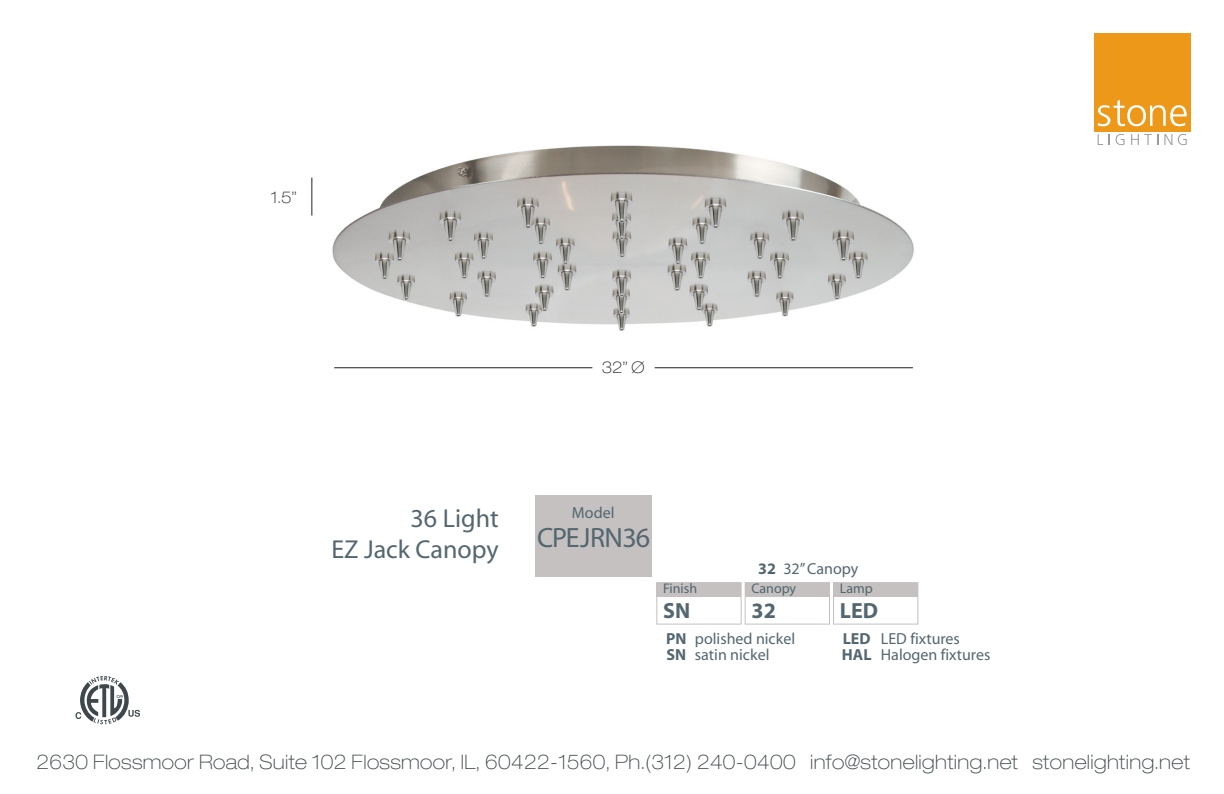
<style>
.page{position:relative;width:1224px;height:794px;background:#fff}
.page>*{position:absolute;margin:0;border:0;box-sizing:border-box;transform-origin:0 0}
.t1{font:28px "Myriad";letter-spacing:-.02em;color:#54666f}
.t2{font:26px/31.2px "Myriad";color:#54666f;text-align:right}
.t3{font:700 22px "Myriad";color:#54666f}
.t4{font:100 expanded 20px "Helvetica Neue LT Std";letter-spacing:.02em;color:#3e474a}
.t5{font:16px/16px "Myriad";color:#54666f}
.t6{font:700 16px/16px "Myriad";color:#54666f}
.t7{font:100 expanded 16px "Helvetica Neue LT Std";color:#231f20}
.t8{font:14px "Myriad";color:#54666f}
.s1{font-weight:700}
</style>
<div class="page">
<svg style="left:1098px;top:134px;width:5px;height:11px"></svg>
<svg style="left:1116px;top:134px;width:8px;height:11px"></svg>
<svg style="left:1131px;top:134px;width:27px;height:11px"></svg>
<svg style="left:1164px;top:134px;width:8px;height:11px"></svg>
<svg style="left:1178px;top:134px;width:9px;height:11px"></svg>
<div style="left:1095px;top:33px;width:96px;height:98px;background:#ee981a"></div>
<svg style="left:1098px;top:100px;width:89px;height:26px"></svg>
<svg style="left:76px;top:676px;width:64px;height:48px"></svg>
<div style="left:656px;top:582px;width:86px;height:42px;border:1px solid #c4c1c0"></div>
<div style="left:745px;top:582px;width:85px;height:42px;border:1px solid #c4c1c0"></div>
<div style="left:745px;top:582px;width:85px;height:14px;background:#c4c1c0"></div>
<div style="left:657px;top:582px;width:84px;height:14px;background:#c4c1c0"></div>
<div style="left:535px;top:495px;width:116px;height:82px;background:#c4c1c0"></div>
<div style="left:833px;top:582px;width:85px;height:42px;border:1px solid #c4c1c0"></div>
<div style="left:834px;top:582px;width:84px;height:14px;background:#c4c1c0"></div>
<img style="left:311px;top:145px;width:603px;height:186px">
<hr style="left:655px;top:367px;width:258px;height:1px;background:#231f20">
<hr style="left:334px;top:367px;width:258px;height:1px;background:#231f20">
<hr style="left:312px;top:178px;width:1px;height:37px;background:#231f20">
<p class="t7" style="left:271px;top:188px;width:28px">1.5”</p>
<p class="t7" style="left:602px;top:358px;width:44px">32” Ø</p>
<h2 class="t2" style="left:331px;top:504px;width:169px">36 Light<br>EZ Jack Canopy</h2>
<p class="t5" style="left:572px;top:506px;width:44px">Model</p>
<h1 class="t1" style="left:537px;top:523px;width:115px">CPEJRN36</h1>
<p class="t5" style="left:758px;top:561px;width:102px"><span class="s1">32</span> 32” Canopy</p>
<p class="t3" style="left:751px;top:599px;width:26px">32</p>
<p class="t8" style="left:663px;top:581px;width:36px">Finish</p>
<p class="t8" style="left:751px;top:581px;width:46px">Canopy</p>
<p class="t8" style="left:840px;top:581px;width:34px">Lamp</p>
<p class="t3" style="left:663px;top:599px;width:29px">SN</p>
<p class="t6" style="left:666px;top:631px;width:22px">PN<br>SN</p>
<p class="t5" style="left:695px;top:631px;width:102px">polished nickel satin nickel</p>
<p class="t6" style="left:842px;top:631px;width:31px">LED<br>HAL</p>
<p class="t5" style="left:881px;top:631px;width:111px">LED fixtures<br>Halogen fixtures</p>
<p class="t3" style="left:840px;top:599px;width:40px">LED</p>
<p class="t4" style="left:37px;top:749px;width:1155px">2630 Flossmoor Road, Suite 102 Flossmoor, IL, 60422-1560, Ph.(312) 240-0400 info@stonelighting.net stonelighting.net</p>
</div>
